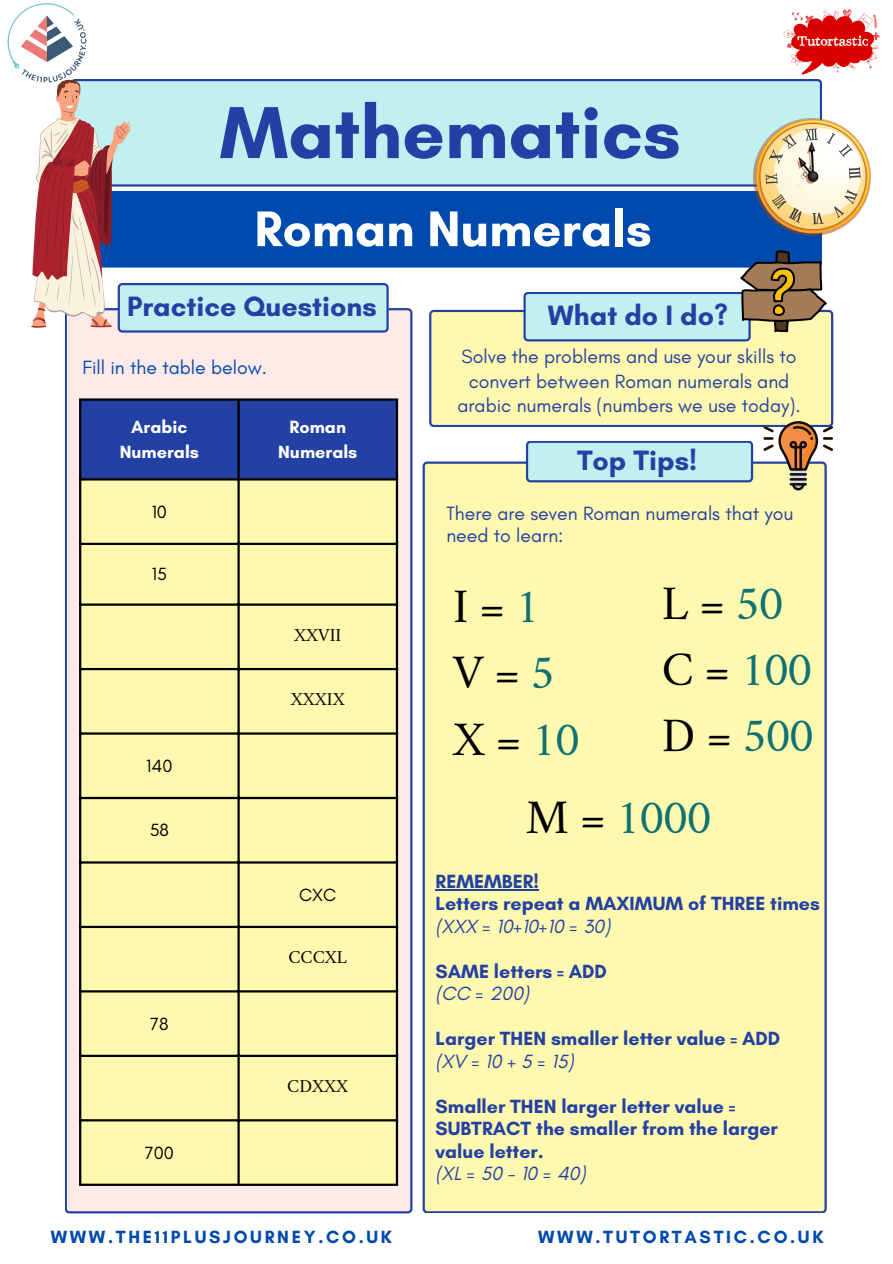
<style>
.page{position:relative;width:893px;height:1264px;background:#fff}
.page>*{position:absolute;margin:0;border:0;box-sizing:border-box;transform-origin:0 0}
.t1{font:700 75px "Glacial Indifference";color:#2340a4}
.t2{font:700 51px "Glacial Indifference";color:#fff}
.t3{font:47.55px "Crimson";color:#107173}
.t4{font:47.4px "Crimson";color:#000}
.t5{font:47.4px "Crimson";color:#107173}
.t6{font:700 28.5px "Glacial Indifference";color:#2340a4}
.t7{font:700 19.5px/22.5px "Glacial Indifference";color:#2340a4}
.t8{font:19.5px/24.8px "Glacial Indifference";color:#2340a4}
.t9{font:italic 19.5px "Glacial Indifference";color:#2340a4}
.t10{font:19.5px "Glacial Indifference";color:#004aad}
.t11{font:700 18px "Glacial Indifference";letter-spacing:.15em;color:#004aad}
.t12{font:700 18px/24.8px "Glacial Indifference";color:#fff;text-align:center}
.t13{font:18px "Crimson";color:#000}
.t14{font:18px "Glacial Indifference";color:#000}
.s1{color:#107173}
.s2{color:#000}
</style>
<div class="page">
<svg style="left:65px;top:308px;width:347px;height:905px;background:#ecdbe3"></svg>
<div style="left:388px;top:79px;width:434px;height:108px;background:#c2eff0"></div>
<div style="left:422px;top:461px;width:404px;height:752px;background:#fff9b0"></div>
<div style="left:429px;top:310px;width:404px;height:117px;background:#fff9b0"></div>
<div style="left:388px;top:191px;width:434px;height:76px;background:#004aad"></div>
<svg style="left:526px;top:441px;width:227px;height:41px;background:#b1dce7"></svg>
<img style="left:764px;top:9px;width:116px;height:106px">
<svg style="left:763px;top:421px;width:70px;height:69px"></svg>
<svg style="left:523px;top:250px;width:303px;height:91px"></svg>
<img style="left:7px;top:3px;width:80px;height:76px">
<img style="left:753px;top:119px;width:117px;height:117px">
<svg style="left:31px;top:79px;width:357px;height:253px;background:#96b0ca"></svg>
<div style="left:81px;top:401px;width:315px;height:77px;background:#2340a4"></div>
<div style="left:81px;top:480px;width:315px;height:703px;background:#fff9b0"></div>
<hr style="left:79px;top:401px;width:2px;height:782px;background:#000">
<hr style="left:237px;top:401px;width:3px;height:782px;background:#000">
<hr style="left:396px;top:401px;width:2px;height:782px;background:#000">
<hr style="left:79px;top:398px;width:319px;height:3px;background:#000">
<hr style="left:79px;top:478px;width:319px;height:2px;background:#000">
<hr style="left:79px;top:543px;width:319px;height:2px;background:#000">
<hr style="left:79px;top:603px;width:319px;height:2px;background:#000">
<hr style="left:79px;top:668px;width:319px;height:2px;background:#000">
<hr style="left:79px;top:732px;width:319px;height:2px;background:#000">
<hr style="left:79px;top:796px;width:319px;height:3px;background:#000">
<hr style="left:79px;top:861px;width:319px;height:2px;background:#000">
<hr style="left:79px;top:925px;width:319px;height:3px;background:#000">
<hr style="left:79px;top:990px;width:319px;height:2px;background:#000">
<hr style="left:79px;top:1054px;width:319px;height:2px;background:#000">
<hr style="left:79px;top:1119px;width:319px;height:2px;background:#000">
<hr style="left:79px;top:1183px;width:319px;height:2px;background:#000">
<hr style="left:435px;top:889px;width:104px;height:1px;background:#2340a4">
<p class="t1" style="left:220px;top:87px;width:462px">Mathematics</p>
<p class="t2" style="left:254px;top:198px;width:399px">Roman Numerals</p>
<p class="t6" style="left:127px;top:289px;width:251px">Practice Questions</p>
<p class="t10" style="left:82px;top:355px;width:186px">Fill in the table below.</p>
<p class="t12" style="left:120px;top:414px;width:81px">Arabic<br>Numerals</p>
<p class="t12" style="left:278px;top:414px;width:81px">Roman<br>Numerals</p>
<p class="t14" style="left:152px;top:500px;width:17px">10</p>
<p class="t14" style="left:152px;top:562px;width:17px">15</p>
<p class="t14" style="left:146px;top:754px;width:28px">140</p>
<p class="t14" style="left:150px;top:819px;width:21px">58</p>
<p class="t14" style="left:150px;top:1012px;width:20px">78</p>
<p class="t14" style="left:145px;top:1141px;width:31px">700</p>
<p class="t13" style="left:294px;top:627px;width:49px">XXVII</p>
<p class="t13" style="left:291px;top:691px;width:55px">XXXIX</p>
<p class="t14" style="left:299px;top:883px;width:39px">CXC</p>
<p class="t13" style="left:288px;top:949px;width:60px">CCCXL</p>
<p class="t13" style="left:287px;top:1078px;width:62px">CDXXX</p>
<p class="t6" style="left:548px;top:298px;width:181px">What do I do?</p>
<p class="t8" style="left:457px;top:344px;width:345px;text-align:center">Solve the problems and use your skills to convert between Roman numerals and arabic numerals (numbers we use today).</p>
<p class="t6" style="left:577px;top:443px;width:121px">Top Tips!</p>
<p class="t8" style="left:446px;top:502px;width:348px;line-height:22.5px">There are seven Roman numerals that you need to learn:</p>
<p class="t4" style="left:453px;top:587px;width:88px">I=<span class="s1">1</span></p>
<p class="t4" style="left:453px;top:653px;width:103px">V=<span class="s1">5</span></p>
<p class="t4" style="left:453px;top:719px;width:128px">X=<span class="s1">10</span></p>
<p class="t4" style="left:661px;top:583px;width:123px">L=<span class="s1">50</span></p>
<p class="t5" style="left:661px;top:650px;width:152px"><span class="s2">C=</span>100</p>
<p class="t5" style="left:661px;top:716px;width:153px"><span class="s2">D=</span>500</p>
<p class="t3" style="left:526px;top:797px;width:186px"><span class="s2">M =</span> 1000</p>
<p class="t7" style="left:435px;top:869px;width:105px">REMEMBER!</p>
<p class="t7" style="left:435px;top:892px;width:386px">Letters repeat a MAXIMUM of THREE times</p>
<p class="t9" style="left:435px;top:914px;width:176px">(XXX = 10+10+10 = 30)</p>
<p class="t7" style="left:435px;top:959px;width:173px">SAME letters = ADD</p>
<p class="t9" style="left:435px;top:981px;width:95px">(CC = 200)</p>
<p class="t7" style="left:435px;top:1027px;width:346px">Larger THEN smaller letter value = ADD</p>
<p class="t9" style="left:435px;top:1049px;width:140px">(XV=10+5=15)</p>
<p class="t7" style="left:435px;top:1094px;width:344px">Smaller THEN larger letter value =<br>SUBTRACT the smaller from the larger value letter.</p>
<p class="t9" style="left:435px;top:1161px;width:152px">(XL = 50 - 10 = 40)</p>
<p class="t11" style="left:51px;top:1225px;width:343px">WWW.THE11PLUSJOURNEY.CO.UK</p>
<p class="t11" style="left:538px;top:1225px;width:287px">WWW.TUTORTASTIC.CO.UK</p>
</div>
